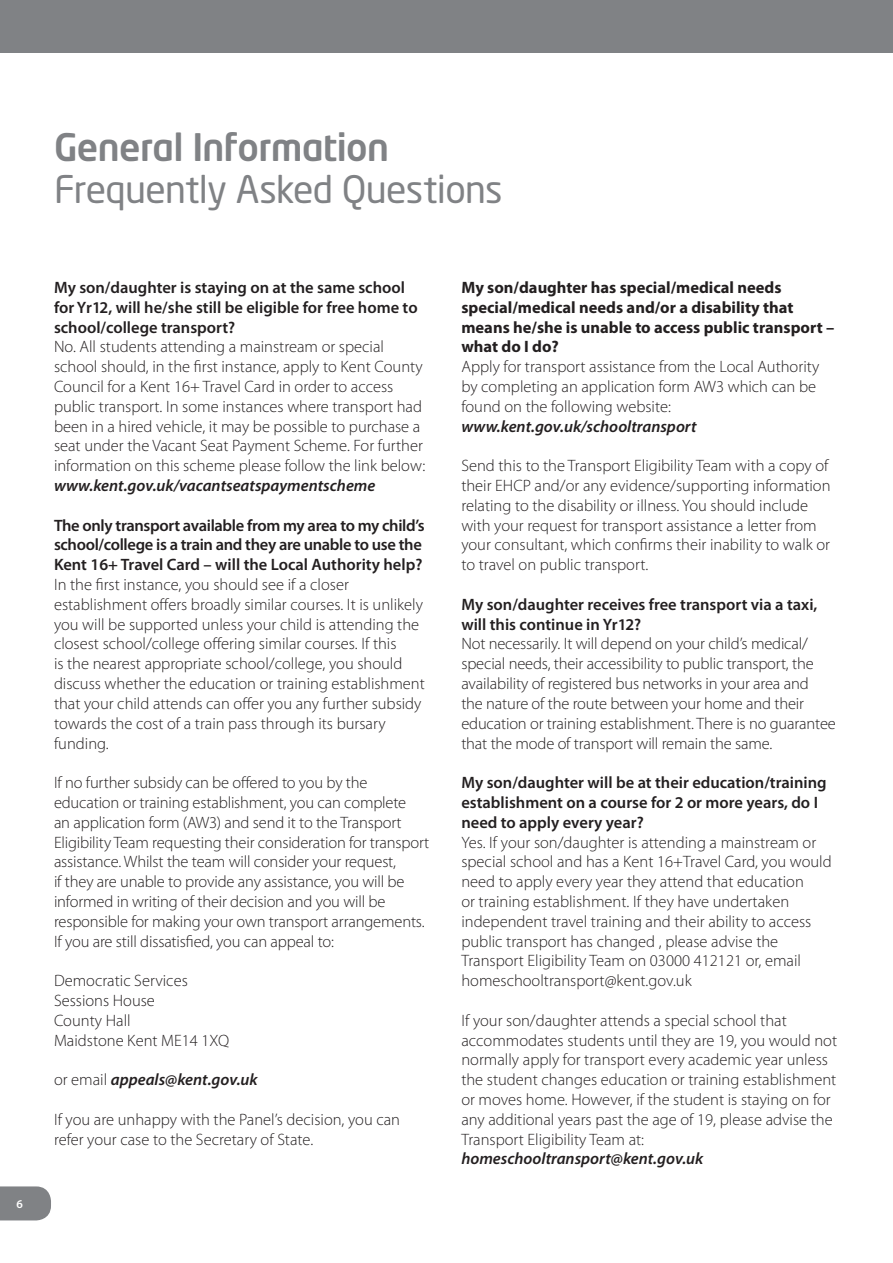
<style>
.page{position:relative;width:893px;height:1263px;background:#fff}
.page>*{position:absolute;margin:0;border:0;box-sizing:border-box;transform-origin:0 0}
.Main_headers{font:37.5px "Neo Sans Std";letter-spacing:-.02em;color:#808285}
.Main_headers-2{font:500 37.5px "Neo Tech Std";letter-spacing:-.015em;color:#808285}
.t1{font:300 16.5px/19.8px "Myriad Pro";color:#231f20}
.t2{font:600 16.5px/19.8px "Myriad Pro";color:#231f20}
.t3{font:600 16.5px/19.8px "Myriad Pro";letter-spacing:-.02em;color:#231f20}
.t4{font:700 16.5px/19.8px "Myriad Pro";color:#231f20}
.t5{font:italic 600 16.5px "Myriad Pro";color:#231f20}
.t6{font:600 12px "Myriad Pro";color:#fff}
.s1{font-weight:300;font-style:normal}
</style>
<div class="page">
<div style="left:0;top:0;width:893px;height:53px;background:#808285"></div>
<svg style="left:0;top:1186px;width:51px;height:34px"></svg>
<p class="t6" style="left:16px;top:1196px;width:8px">6</p>
<p class="Main_headers-2" style="left:54px;top:123px;width:337px">General Information</p>
<p class="Main_headers" style="left:54px;top:166px;width:450px">Frequently Asked Questions</p>
<p class="t2" style="left:54px;top:277px;width:365px">My son/daughter is staying on at the same school for Yr12, will he/she still be eligible for free home to school/college transport?</p>
<p class="t1" style="left:54px;top:337px;width:373px">No. All students attending a mainstream or special school should, in the first instance, apply to Kent County Council for a Kent 16+ Travel Card in order to access public transport. In some instances where transport had been in a hired vehicle, it may be possible to purchase a seat under the Vacant Seat Payment Scheme. For further information on this scheme please follow the link below:</p>
<p class="t5" style="left:54px;top:476px;width:323px">www.kent.gov.uk/vacantseatspaymentscheme</p>
<p class="t3" style="left:54px;top:515px;width:372px">The only transport available from my area to my child’s school/college is a train and they are unable to use the<br>Kent 16+ Travel Card – will the Local Authority help?</p>
<p class="t1" style="left:54px;top:574px;width:372px">In the first instance, you should see if a closer establishment offers broadly similar courses. It is unlikely you will be supported unless your child is attending the closest school/college offering similar courses. If this<br>is the nearest appropriate school/college, you should discuss whether the education or training establishment that your child attends can offer you any further subsidy towards the cost of a train pass through its bursary funding.</p>
<p class="t1" style="left:54px;top:772px;width:377px">If no further subsidy can be offered to you by the education or training establishment, you can complete<br>an application form (AW3) and send it to the Transport Eligibility Team requesting their consideration for transport assistance. Whilst the team will consider your request,<br>if they are unable to provide any assistance, you will be informed in writing of their decision and you will be responsible for making your own transport arrangements.<br>If you are still dissatisfied, you can appeal to:</p>
<p class="t1" style="left:54px;top:970px;width:135px">Democratic Services</p>
<p class="t1" style="left:54px;top:990px;width:102px">Sessions House</p>
<p class="t1" style="left:54px;top:1010px;width:78px">County Hall</p>
<p class="t1" style="left:54px;top:1030px;width:177px">Maidstone Kent ME14 1XQ</p>
<p class="t5" style="left:54px;top:1070px;width:205px"><span class="s1">or email</span> appeals@kent.gov.uk</p>
<p class="t1" style="left:54px;top:1109px;width:348px">If you are unhappy with the Panel’s decision, you can refer your case to the Secretary of State.</p>
<p class="t4" style="left:461px;top:277px;width:334px">My son/daughter has special/medical needs special/medical needs and/or a disability that</p>
<p class="t4" style="left:461px;top:317px;width:374px">means he/she is unable to access public transport –</p>
<p class="t4" style="left:461px;top:336px;width:99px">what do I do?</p>
<p class="t1" style="left:461px;top:357px;width:359px">Apply for transport assistance from the Local Authority by completing an application form AW3 which can be found on the following website:</p>
<p class="t5" style="left:461px;top:417px;width:237px">www.kent.gov.uk/schooltransport</p>
<p class="t1" style="left:461px;top:456px;width:371px">Send this to the Transport Eligibility Team with a copy of their EHCP and/or any evidence/supporting information relating to the disability or illness. You should include with your request for transport assistance a letter from your consultant, which confirms their inability to walk or to travel on public transport.</p>
<p class="t2" style="left:461px;top:594px;width:358px">My son/daughter receives free transport via a taxi, will this continue in Yr12?</p>
<p class="t1" style="left:461px;top:634px;width:376px">Not necessarily. It will depend on your child’s medical/ special needs, their accessibility to public transport, the availability of registered bus networks in your area and<br>the nature of the route between your home and their education or training establishment. There is no guarantee that the mode of transport will remain the same.</p>
<p class="t2" style="left:461px;top:772px;width:367px">My son/daughter will be at their education/training establishment on a course for 2 or more years, do I need to apply every year?</p>
<p class="t1" style="left:461px;top:832px;width:372px">Yes. If your son/daughter is attending a mainstream or special school and has a Kent 16+Travel Card, you would need to apply every year they attend that education<br>or training establishment. If they have undertaken independent travel training and their ability to access public transport has changed , please advise the Transport Eligibility Team on 03000 412121 or, email homeschooltransport@kent.gov.uk</p>
<p class="t1" style="left:461px;top:1010px;width:377px">If your son/daughter attends a special school that accommodates students until they are 19, you would not normally apply for transport every academic year unless the student changes education or training establishment or moves home. However, if the student is staying on for any additional years past the age of 19, please advise the Transport Eligibility Team at:</p>
<p class="t5" style="left:461px;top:1150px;width:244px">homeschooltransport@kent.gov.uk</p>
</div>
